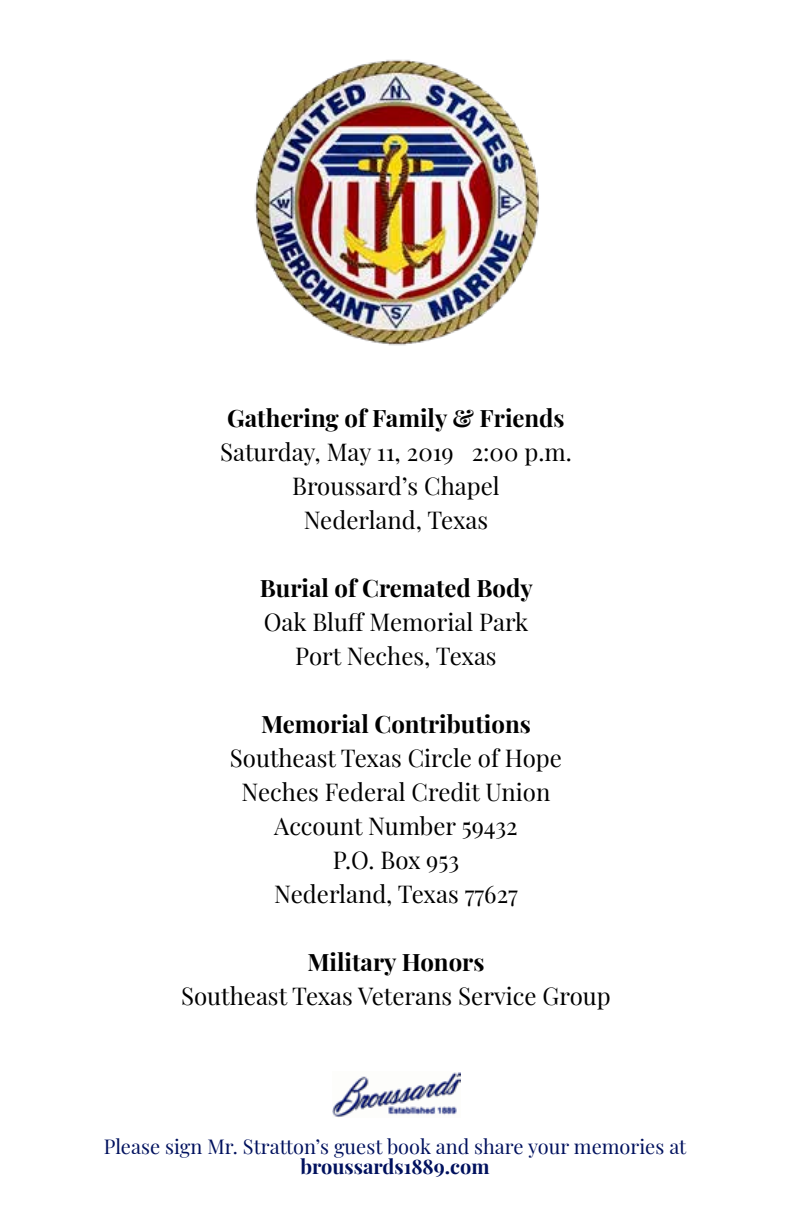
<style>
.page{position:relative;width:792px;height:1224px;background:#fff}
.page>*{position:absolute;margin:0;border:0;box-sizing:border-box;transform-origin:0 0}
.t1{font:24px/34px "Playfair Display";color:#000;text-align:center}
.t2{font:700 24px "Playfair Display";color:#000}
.t3{font:20px "Playfair Display";color:#00115e}
.t4{font:700 20px "Playfair Display";color:#00115e}
</style>
<div class="page">
<img style="left:333px;top:1072px;width:127px;height:46px">
<img style="left:254px;top:59px;width:285px;height:287px">
<p class="t2" style="left:227px;top:399px;width:339px">Gathering of Family &amp; Friends</p>
<p class="t1" style="left:220px;top:433px;width:353px">Saturday, May 11, 2019 2:00 p.m.<br>Broussard’s Chapel<br>Nederland, Texas</p>
<p class="t2" style="left:260px;top:569px;width:275px">Burial of Cremated Body</p>
<p class="t1" style="left:264px;top:603px;width:266px">Oak Bluff Memorial Park<br>Port Neches, Texas</p>
<p class="t2" style="left:261px;top:705px;width:271px">Memorial Contributions</p>
<p class="t1" style="left:230px;top:739px;width:333px">Southeast Texas Circle of Hope<br>Neches Federal Credit Union<br>Account Number 59432<br>P.O. Box 953<br>Nederland, Texas 77627</p>
<p class="t2" style="left:307px;top:943px;width:179px">Military Honors</p>
<p class="t1" style="left:181px;top:977px;width:431px">Southeast Texas Veterans Service Group</p>
<p class="t3" style="left:104px;top:1131px;width:584px">Please sign Mr. Stratton’s guest book and share your memories at</p>
<p class="t4" style="left:300px;top:1150px;width:191px">broussards1889.com</p>
</div>
